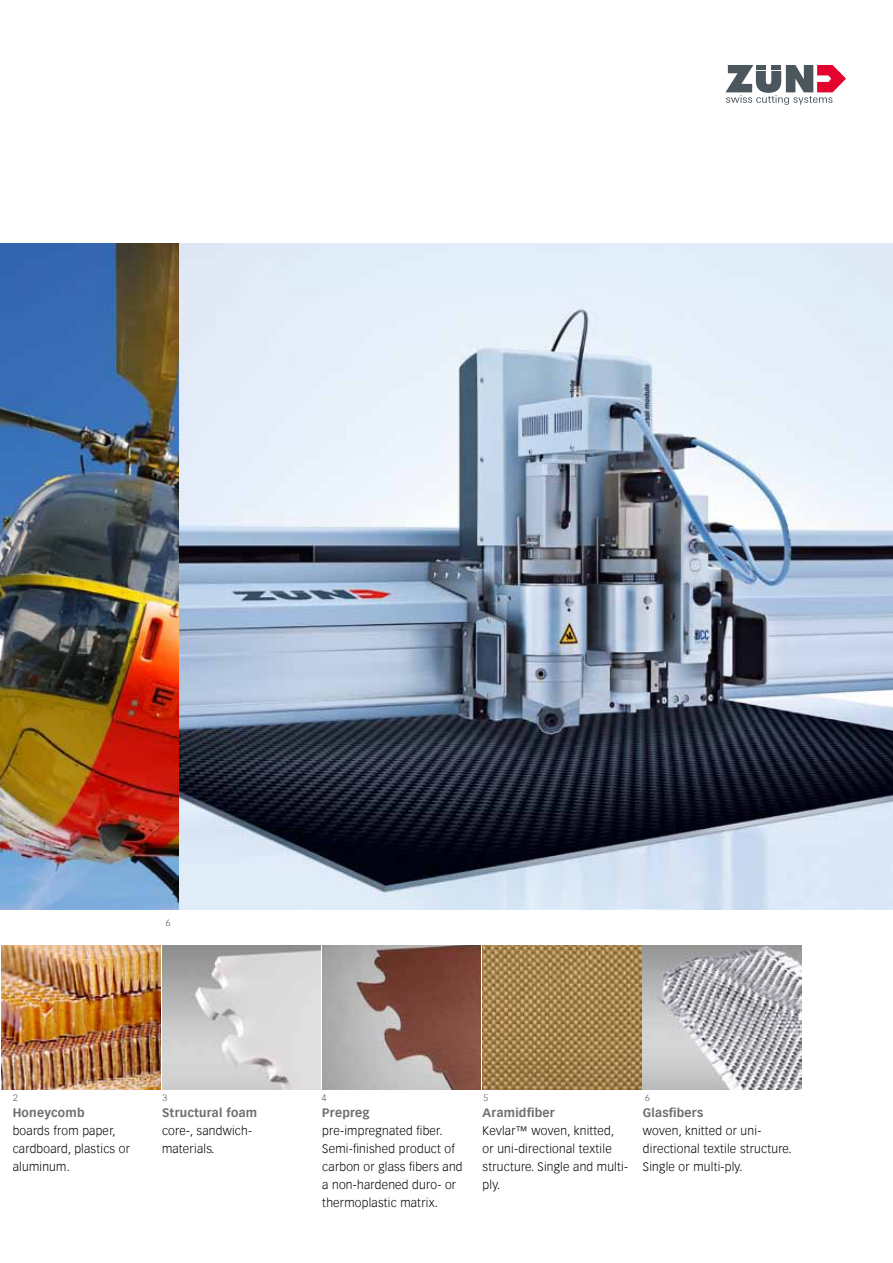
<style>
.page{position:relative;width:893px;height:1263px;background:#fff}
.page>*{position:absolute;margin:0;border:0;box-sizing:border-box;transform-origin:0 0}
.t1{font:300 12px/18px "Vectora Com";letter-spacing:.02em;color:#000}
.t2{font:700 12px "Vectora Com";letter-spacing:.02em;color:#706f6f}
.t3{font:300 9px "Vectora Com";color:#4c575d}
</style>
<div class="page">
<svg style="left:725px;top:65px;width:121px;height:40px"></svg>
<img style="left:483px;top:946px;width:158px;height:144px">
<img style="left:2px;top:946px;width:158px;height:144px">
<img style="left:179px;top:244px;width:714px;height:666px">
<img style="left:0;top:244px;width:179px;height:666px">
<img style="left:322px;top:946px;width:159px;height:144px">
<img style="left:643px;top:946px;width:158px;height:144px">
<svg style="left:162px;top:946px;width:159px;height:144px;background:#cdcdcd"></svg>
<p class="t3" style="left:166px;top:917px;width:6px">6</p>
<p class="t3" style="left:13px;top:1092px;width:6px">2</p>
<p class="t3" style="left:162px;top:1092px;width:6px">3</p>
<p class="t3" style="left:322px;top:1092px;width:6px">4</p>
<p class="t3" style="left:483px;top:1092px;width:6px">5</p>
<p class="t3" style="left:645px;top:1092px;width:6px">6</p>
<p class="t2" style="left:322px;top:1105px;width:49px">Prepreg</p>
<p class="t1" style="left:322px;top:1122px;width:142px">pre-impregnated fiber.<br>Semi-finished product of carbon or glass fibers and a non-hardened duro- or thermoplastic matrix.</p>
<p class="t2" style="left:483px;top:1105px;width:74px">Aramidfiber</p>
<p class="t1" style="left:483px;top:1122px;width:147px">Kevlar™ woven, knitted, or uni-directional textile structure. Single and multi&shy;ply.</p>
<p class="t2" style="left:643px;top:1105px;width:62px">Glasfibers</p>
<p class="t1" style="left:643px;top:1122px;width:150px">woven, knitted or uni&shy;directional textile structure.<br>Single or multi-ply.</p>
<p class="t2" style="left:162px;top:1105px;width:97px">Structural foam</p>
<p class="t1" style="left:162px;top:1122px;width:92px">core-, sandwich&shy;materials.</p>
<p class="t2" style="left:13px;top:1105px;width:73px">Honeycomb</p>
<p class="t1" style="left:13px;top:1122px;width:119px">boards from paper, cardboard, plastics or aluminum.</p>
</div>
